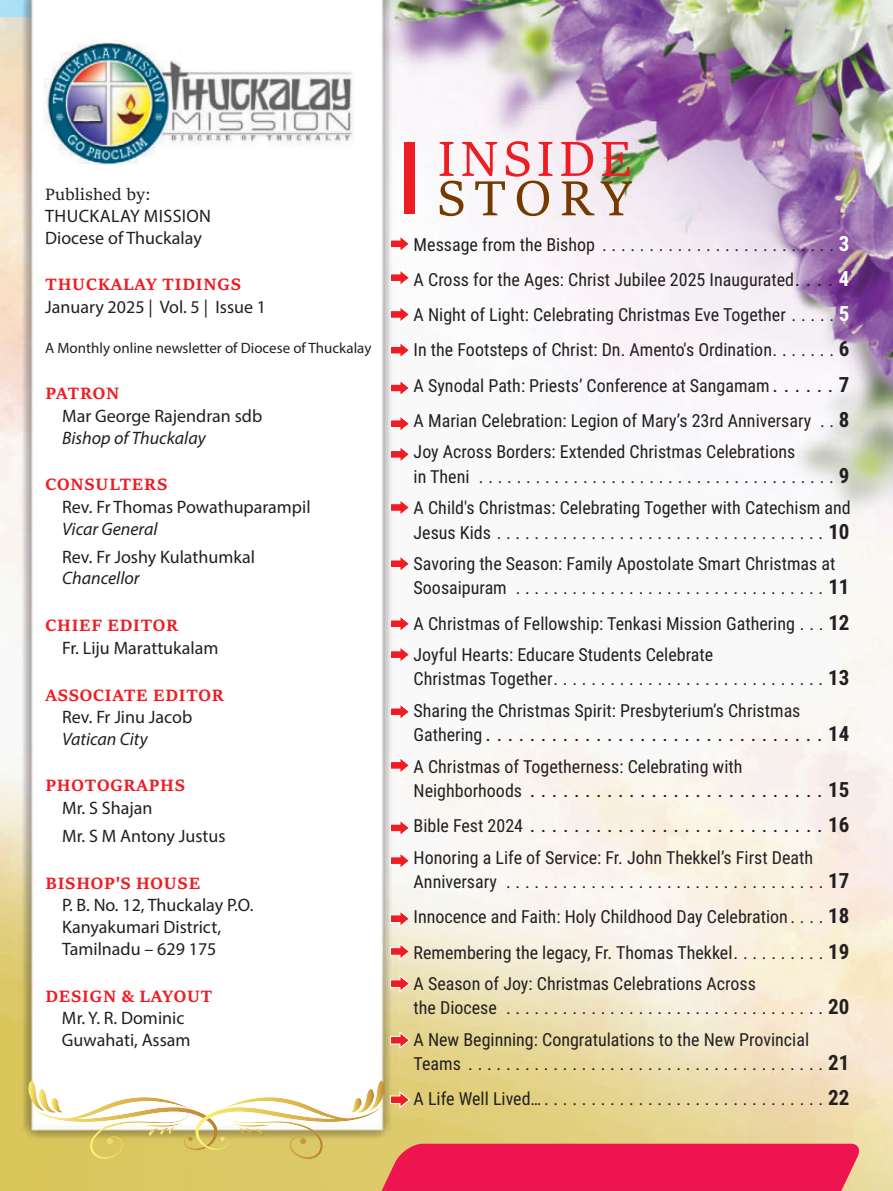
<style>
.page{position:relative;width:893px;height:1191px;background:#fff}
.page>*{position:absolute;margin:0;border:0;box-sizing:border-box;transform-origin:0 0}
.t1{font:54px "Sitka Subheading";letter-spacing:.08em;color:#ee1d23}
.t2{font:54px "Sitka Subheading";letter-spacing:.155em;color:#743a00}
.t3{font:21px/35.2px "Roboto Condensed";color:#231f20}
.t4{font:18px/35.2px "Roboto Condensed";color:#231f20}
.t5{font:18px/21.6px "Myriad Pro";color:#231f20}
.t6{font:700 18px "Sitka Subheading";letter-spacing:.045em;color:#ee1d23}
.t7{font:italic 18px "Myriad Pro";color:#231f20}
.t8{font:18px "Sitka Subheading";color:#231f20}
.t9{font:15px "Myriad Pro";color:#231f20}
.s1{font-weight:700;font-size:21px;color:#fff}
.s2{font-size:21px}
.s3{font-weight:700;font-size:21px}
.s4{font-size:18px}
.s5{font-weight:700}
</style>
<div class="page">
<img style="left:0;top:0;width:893px;height:1191px">
<div style="left:404px;top:142px;width:11px;height:72px;background:#ee1d23"></div>
<svg style="left:28px;top:1080px;width:307px;height:79px"></svg>
<svg style="left:390px;top:235px;width:21px;height:18px"></svg>
<svg style="left:390px;top:268px;width:21px;height:19px"></svg>
<svg style="left:390px;top:305px;width:21px;height:18px"></svg>
<svg style="left:390px;top:341px;width:21px;height:18px"></svg>
<svg style="left:390px;top:414px;width:21px;height:19px"></svg>
<svg style="left:390px;top:379px;width:21px;height:18px"></svg>
<svg style="left:390px;top:614px;width:21px;height:19px"></svg>
<svg style="left:390px;top:702px;width:21px;height:19px"></svg>
<svg style="left:390px;top:756px;width:21px;height:18px"></svg>
<svg style="left:390px;top:818px;width:21px;height:19px"></svg>
<svg style="left:390px;top:974px;width:21px;height:18px"></svg>
<svg style="left:390px;top:1031px;width:21px;height:18px"></svg>
<svg style="left:350px;top:1080px;width:61px;height:32px"></svg>
<svg style="left:390px;top:851px;width:21px;height:18px"></svg>
<svg style="left:390px;top:645px;width:21px;height:19px"></svg>
<svg style="left:390px;top:498px;width:21px;height:18px"></svg>
<svg style="left:390px;top:554px;width:21px;height:19px"></svg>
<svg style="left:390px;top:909px;width:21px;height:19px"></svg>
<svg style="left:390px;top:942px;width:21px;height:18px"></svg>
<svg style="left:390px;top:445px;width:21px;height:18px"></svg>
<div style="left:381px;top:1143px;width:480px;height:48px;background:#ed1450"></div>
<p class="t8" style="left:45px;top:180px;width:107px">Published by:</p>
<p class="t5" style="left:45px;top:205px;width:168px">THUCKALAY MISSION<br>Diocese of Thuckalay</p>
<p class="t6" style="left:46px;top:271px;width:197px">THUCKALAY TIDINGS</p>
<p class="t5" style="left:45px;top:296px;width:223px">January 2025 | Vol. 5 | Issue 1</p>
<p class="t9" style="left:45px;top:339px;width:328px">A Monthly online newsletter of Diocese of Thuckalay</p>
<p class="t6" style="left:46px;top:380px;width:75px">PATRON</p>
<p class="t5" style="left:62px;top:405px;width:202px">Mar George Rajendran sdb</p>
<p class="t7" style="left:62px;top:426px;width:145px">Bishop of Thuckalay</p>
<p class="t6" style="left:45px;top:471px;width:123px">CONSULTERS</p>
<p class="t5" style="left:62px;top:496px;width:250px">Rev. Fr Thomas Powathuparampil</p>
<p class="t7" style="left:62px;top:517px;width:97px">Vicar General</p>
<p class="t5" style="left:62px;top:545px;width:194px">Rev. Fr Joshy Kulathumkal</p>
<p class="t7" style="left:62px;top:567px;width:79px">Chancellor</p>
<p class="t6" style="left:45px;top:611px;width:134px">CHIEF EDITOR</p>
<p class="t5" style="left:62px;top:636px;width:158px">Fr. Liju Marattukalam</p>
<p class="t6" style="left:45px;top:681px;width:180px">ASSOCIATE EDITOR</p>
<p class="t5" style="left:62px;top:706px;width:132px">Rev. Fr Jinu Jacob</p>
<p class="t7" style="left:62px;top:727px;width:87px">Vatican City</p>
<p class="t6" style="left:45px;top:772px;width:141px">PHOTOGRAPHS</p>
<p class="t5" style="left:62px;top:793px;width:165px;line-height:28.2px">Mr. S Shajan<br>Mr. S M Antony Justus</p>
<p class="t6" style="left:45px;top:869px;width:156px">BISHOP'S HOUSE</p>
<p class="t5" style="left:62px;top:894px;width:193px">P. B. No. 12, Thuckalay P.O.<br>Kanyakumari District,<br>Tamilnadu – 629 175</p>
<p class="t6" style="left:45px;top:982px;width:168px">DESIGN &amp; LAYOUT</p>
<p class="t5" style="left:62px;top:1007px;width:130px">Mr. Y. R. Dominic<br>Guwahati, Assam</p>
<h1 class="t1" style="left:437px;top:119px;width:196px">INSIDE</h1>
<h1 class="t2" style="left:437px;top:158px;width:197px">STORY</h1>
<p class="t4" style="left:414px;top:226px;width:437px;text-align:justify">Message from the Bishop .........................<span class="s1">3<br></span>A Cross for the Ages: Christ Jubilee 2025 Inaugurated<span class="s2">. . . .</span> <span class="s1">4<br></span>A Night of Light: Celebrating Christmas Eve Together . . . . . <span class="s1">5<br></span>In the Footsteps of Christ: Dn. Amento's Ordination. . . . . . . <span class="s3">6<br></span>A Synodal Path: Priests’ Conference at Sangamam <span class="s2">. . . . . .</span> <span class="s3">7<br></span>A Marian Celebration: Legion of Mary’s 23rd Anniversary . . <span class="s3">8</span></p>
<p class="t4" style="left:414px;top:439px;width:437px;line-height:24.5px">Joy Across Borders: Extended Christmas Celebrations<br>in Theni ......................................<span class="s3">9</span></p>
<p class="t4" style="left:414px;top:495px;width:439px;line-height:24.5px">A Child's Christmas: Celebrating Together with Catechism and<br>Jesus Kids...................................<span class="s3">10</span></p>
<p class="t4" style="left:414px;top:550px;width:437px;line-height:24.5px">Savoring the Season: Family Apostolate Smart Christmas at<br>Soosaipuram .................................<span class="s3">11</span></p>
<p class="t4" style="left:414px;top:607px;width:437px;line-height:31.3px">A Christmas of Fellowship: Tenkasi Mission Gathering . . . <span class="s3">12<br></span>Joyful Hearts: Educare Students Celebrate</p>
<p class="t4" style="left:414px;top:662px;width:437px;line-height:31.3px">Christmas Together.............................<span class="s3">13<br></span>Sharing the Christmas Spirit: Presbyterium’s Christmas</p>
<p class="t3" style="left:414px;top:715px;width:437px"><span class="s4">Gathering</span>...............................<span class="s5">14</span></p>
<p class="t4" style="left:414px;top:748px;width:330px">A Christmas of Togetherness: Celebrating with</p>
<p class="t3" style="left:414px;top:771px;width:437px"><span class="s4">Neighborhoods</span> ...........................<span class="s5">15<br></span><span class="s4">Bible Fest 2024</span> ...........................<span class="s5">16</span></p>
<p class="t4" style="left:414px;top:844px;width:437px;line-height:24.5px">Honoring a Life of Service: Fr. John Thekkel’s First Death<br>Anniversary ..................................<span class="s3">17</span></p>
<p class="t4" style="left:414px;top:898px;width:437px">Innocence and Faith: Holy Childhood Day Celebration . . . . <span class="s3">18<br></span>Remembering the legacy, Fr. Thomas Thekkel. . . . . . . . . . <span class="s3">19</span></p>
<p class="t4" style="left:414px;top:970px;width:437px;line-height:24.5px">A Season of Joy: Christmas Celebrations Across<br>the Diocese ..................................<span class="s3">20</span></p>
<p class="t4" style="left:414px;top:1026px;width:437px;line-height:24.5px">A New Beginning: Congratulations to the New Provincial<br>Teams ......................................<span class="s3">21</span></p>
<p class="t4" style="left:414px;top:1080px;width:437px">A Life Well Lived…..............................<span class="s3">22</span></p>
</div>
